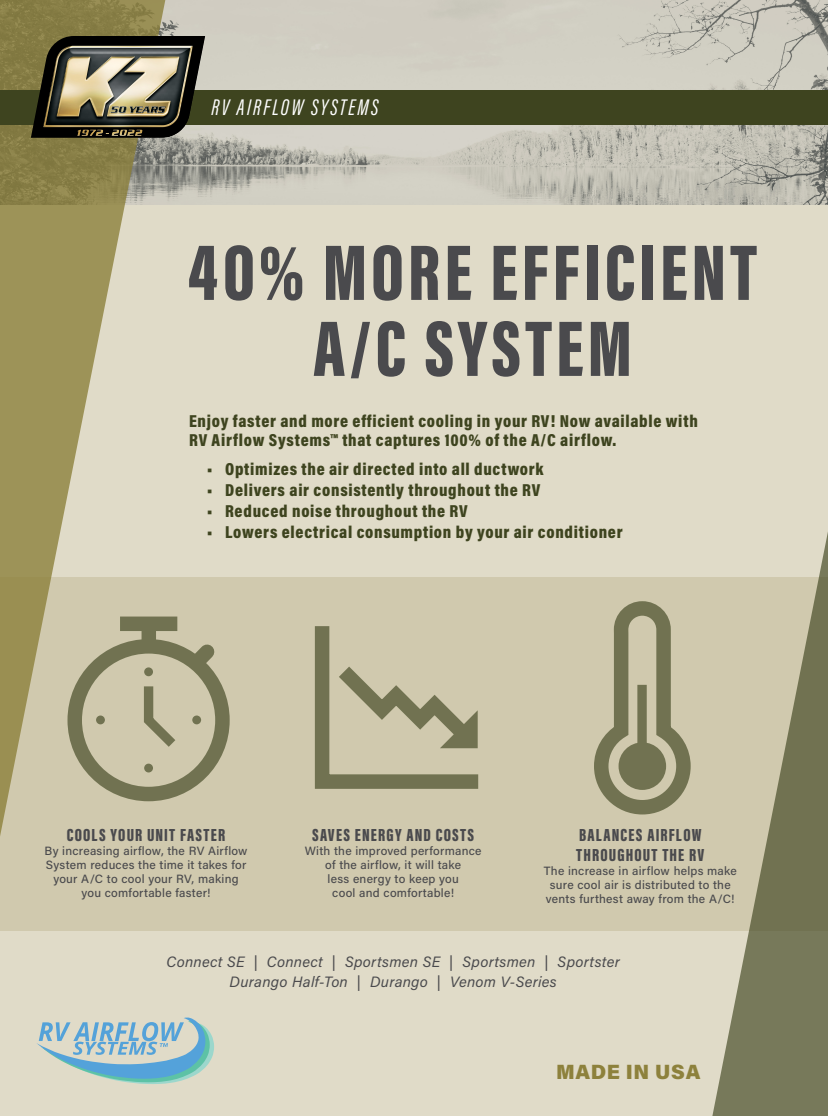
<style>
.page{position:relative;width:828px;height:1116px;background:#ddd7c2}
.page>*{position:absolute;margin:0;border:0;box-sizing:border-box;transform-origin:0 0}
.specs_-_poster{font:900 81px/76px "Acumin Pro Extra Cond";letter-spacing:.05em;color:#4a4a4d;text-align:center}
.Sub_Head{font:italic 23.35px "Acumin Pro Extra Cond";letter-spacing:.1em;color:#fff}
.specs_-_poster-2{font:900 20.6px "Acumin Pro";letter-spacing:.03em;color:#8d813c}
.t1{font:900 18px/20px "Acumin Pro Extra Cond";letter-spacing:.07em;color:#4a4a4d}
.specs_-_poster-3{font:900 17.5px/19px "Acumin Pro Cond";letter-spacing:.04em;color:#3e441f}
.t2{font:italic 15px "Acumin Pro";letter-spacing:.02em;color:#4a4a4d}
.t3{font:500 12px/14px "Acumin Pro";letter-spacing:.02em;color:#4a4a4d;text-align:center}
</style>
<div class="page">
<img style="left:167px;top:0;width:661px;height:205px">
<div style="left:0;top:577px;width:828px;height:353px;background:#d0c9ae"></div>
<svg style="left:0;top:0;width:167px;height:836px"></svg>
<div style="left:0;top:90px;width:828px;height:34px;background:#3e441f"></div>
<img style="left:31px;top:36px;width:174px;height:102px">
<img style="left:44px;top:47px;width:148px;height:80px">
<img style="left:119px;top:107px;width:46px;height:6px">
<svg style="left:711px;top:532px;width:117px;height:584px"></svg>
<svg style="left:37px;top:1017px;width:177px;height:67px"></svg>
<div style="left:68px;top:639px;width:162px;height:162px;border:14px solid #3e441f;border-radius:50%"></div>
<div style="left:144px;top:764px;width:9px;height:8px;background:#717251;border-radius:50%"></div>
<div style="left:96px;top:716px;width:9px;height:8px;background:#717251;border-radius:50%"></div>
<svg style="left:139px;top:631px;width:89px;height:126px"></svg>
<div style="left:120px;top:617px;width:57px;height:14px;background:#717251"></div>
<div style="left:142px;top:623px;width:14px;height:23px;background:#717251"></div>
<svg style="left:315px;top:626px;width:163px;height:163px"></svg>
<svg style="left:594px;top:601px;width:97px;height:213px"></svg>
<div style="left:637px;top:685px;width:10px;height:68px;background:#717251"></div>
<p class="Sub_Head" style="left:212px;top:93px;width:169px">RV AIRFLOW SYSTEMS</p>
<p class="specs_-_poster" style="left:188px;top:234px;width:571px">40% MORE EFFICIENT<br>A/C SYSTEM</p>
<p class="specs_-_poster-3" style="left:189px;top:411px;width:510px">Enjoy faster and more efficient cooling in your RV! Now available with<br>RV Airflow Systems™ that captures 100% of the A/C airflow.</p>
<p class="specs_-_poster-3" style="left:207px;top:459px;width:338px">• Optimizes the air directed into all ductwork</p>
<p class="specs_-_poster-3" style="left:207px;top:480px;width:335px">• Delivers air consistently throughout the RV</p>
<p class="specs_-_poster-3" style="left:207px;top:501px;width:262px">• Reduced noise throughout the RV</p>
<p class="specs_-_poster-3" style="left:207px;top:522px;width:417px">• Lowers electrical consumption by your air conditioner</p>
<p class="t1" style="left:67px;top:825px;width:160px">COOLS YOUR UNIT FASTER</p>
<p class="t3" style="left:44px;top:844px;width:205px">By increasing airflow, the RV Airflow<br>System reduces the time it takes for your A/C to cool your RV, making you comfortable faster!</p>
<p class="t1" style="left:312px;top:825px;width:164px">SAVES ENERGY AND COSTS</p>
<p class="t3" style="left:305px;top:844px;width:178px">With the improved performance of the airflow, it will take<br>less energy to keep you<br>cool and comfortable!</p>
<p class="t1" style="left:576px;top:825px;width:130px">BALANCES AIRFLOW<br>THROUGHOUT THE RV</p>
<p class="t3" style="left:544px;top:864px;width:195px">The increase in airflow helps make sure cool air is distributed to the vents furthest away from the A/C!</p>
<p class="t2" style="left:167px;top:952px;width:455px">Connect SE | Connect | Sportsmen SE | Sportsmen | Sportster</p>
<p class="t2" style="left:230px;top:972px;width:329px">Durango Half-Ton | Durango | Venom V-Series</p>
<p class="specs_-_poster-2" style="left:556px;top:1058px;width:146px">MADE IN USA</p>
</div>
